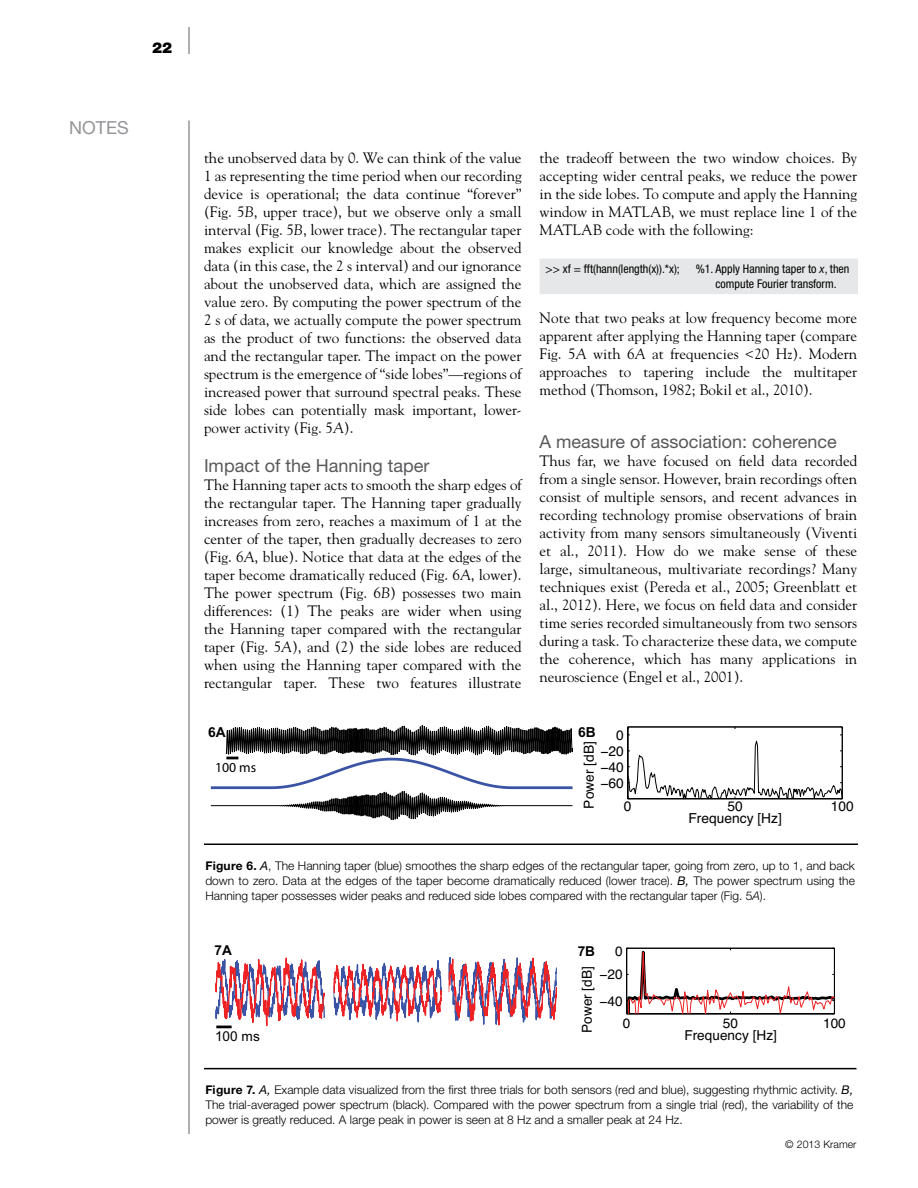
<style>
.page{position:relative;width:918px;height:1188px;background:#fff}
.page>*{position:absolute;margin:0;border:0;box-sizing:border-box;transform-origin:0 0}
.t1{font:18px "Helvetica Neue LT Std";color:#58595b}
.t2{font:18px "Helvetica Neue LT Std";color:#939598}
.t3{font:15px/18px "Goudy";color:#000;text-align:justify}
.t4{font:900 15px "Helvetica Neue LT Std";color:#000}
.t5{font:13.8px "Helvetica";color:#000}
.t6{font:13.8px "Myriad Pro";color:#000}
.t7{font:700 13.8px "Arial";color:#000}
.t8{font:13.65px "Helvetica";color:#000}
.t9{font:13.65px "Arial";color:#000}
.t10{font:700 13.65px "Arial";color:#000}
.t11{font:300 12px/15px "Helvetica Neue LT Std";color:#000;text-align:justify}
.t12{font:condensed 12px/15px "Helvetica Neue LT Std";color:#000;text-align:center}
.t13{font:300 10.5px "Helvetica Neue LT Std";color:#000}
.s1{font-style:italic}
.s2{font-style:italic;font-stretch:normal}
.s3{font-weight:700}
.s4{font-weight:400;font-style:italic}
</style>
<div class="page">
<hr style="left:188px;top:27px;width:2px;height:27px;background:#939598">
<hr style="left:188px;top:121px;width:2px;height:1013px;background:#939598">
<div style="left:540px;top:259px;width:318px;height:35px;background:#e6e7e8"></div>
<hr style="left:842px;top:727px;width:1px;height:72px;background:#000">
<hr style="left:627px;top:727px;width:1px;height:72px;background:#000">
<hr style="left:628px;top:727px;width:214px;height:1px;background:#000">
<svg style="left:628px;top:735px;width:215px;height:64px"></svg>
<svg style="left:210px;top:725px;width:363px;height:96px"></svg>
<hr style="left:204px;top:844px;width:654px;height:1px;background:#000">
<svg style="left:215px;top:957px;width:110px;height:72px"></svg>
<svg style="left:333px;top:960px;width:109px;height:63px"></svg>
<svg style="left:448px;top:957px;width:109px;height:69px"></svg>
<svg style="left:626px;top:948px;width:209px;height:66px"></svg>
<hr style="left:204px;top:1068px;width:652px;height:1px;background:#000">
<p class="t4" style="left:152px;top:39px;width:22px">22</p>
<p class="t2" style="left:69px;top:117px;width:59px">Notes</p>
<p class="t3" style="left:204px;top:149px;width:319px">the unobserved data by 0. We can think of the value 1 as representing the time period when our recording device is operational; the data continue “forever” (Fig. 5<span class="s1">B</span>, upper trace), but we observe only a small interval (Fig. 5<span class="s1">B</span>, lower trace). The rectangular taper makes explicit our knowledge about the observed data (in this case, the 2 s interval) and our ignorance about the unobserved data, which are assigned the value zero. By computing the power spectrum of the 2 s of data, we actually compute the power spectrum as the product of two functions: the observed data and the rectangular taper. The impact on the power spectrum is the emergence of “side lobes”—regions of increased power that surround spectral peaks. These side lobes can potentially mask important, lower&shy;power activity (Fig. 5<span class="s1">A</span>).</p>
<p class="t1" style="left:204px;top:455px;width:227px">Impact of the Hanning taper</p>
<p class="t3" style="left:204px;top:476px;width:319px">The Hanning taper acts to smooth the sharp edges of the rectangular taper. The Hanning taper gradually increases from zero, reaches a maximum of 1 at the center of the taper, then gradually decreases to zero (Fig. 6<span class="s1">A</span>, blue). Notice that data at the edges of the taper become dramatically reduced (Fig. 6<span class="s1">A</span>, lower).<br>The power spectrum (Fig. 6<span class="s1">B</span>) possesses two main differences: (1) The peaks are wider when using the Hanning taper compared with the rectangular taper (Fig. 5<span class="s1">A</span>), and (2) the side lobes are reduced when using the Hanning taper compared with the rectangular taper. These two features illustrate</p>
<p class="t3" style="left:540px;top:149px;width:319px">the tradeoff between the two window choices. By accepting wider central peaks, we reduce the power in the side lobes. To compute and apply the Hanning window in MATLAB, we must replace line 1 of the MATLAB code with the following:</p>
<p class="t12" style="left:546px;top:261px;width:136px">&gt;&gt; xf = fft(hann(length(x)).*x);</p>
<p class="t12" style="left:696px;top:261px;width:155px">%1. Apply Hanning taper to <span class="s2">x</span>, then compute Fourier transform.</p>
<p class="t3" style="left:540px;top:309px;width:319px">Note that two peaks at low frequency become more apparent after applying the Hanning taper (compare Fig. 5<span class="s1">A</span> with 6<span class="s1">A</span> at frequencies &lt;20 Hz). Modern approaches to tapering include the multitaper method (Thomson, 1982; Bokil et al., 2010).</p>
<p class="t1" style="left:540px;top:431px;width:299px">A measure of association: coherence</p>
<p class="t3" style="left:540px;top:452px;width:319px">Thus far, we have focused on field data recorded from a single sensor. However, brain recordings often consist of multiple sensors, and recent advances in recording technology promise observations of brain activity from many sensors simultaneously (Viventi et al., 2011). How do we make sense of these large, simultaneous, multivariate recordings? Many techniques exist (Pereda et al., 2005; Greenblatt et al., 2012). Here, we focus on field data and consider time series recorded simultaneously from two sensors during a task. To characterize these data, we compute the coherence, which has many applications in neuroscience (Engel et al., 2001).</p>
<p class="t7" style="left:208px;top:723px;width:19px">6A</p>
<p class="t7" style="left:578px;top:723px;width:19px">6B</p>
<p class="t6" style="left:215px;top:759px;width:43px">100 ms</p>
<p class="t5" style="left:616px;top:724px;width:9px">0</p>
<p class="t5" style="left:578px;top:809px;width:69px;rotate:-90deg">Power [dB]</p>
<p class="t5" style="left:600px;top:740px;width:25px">−20</p>
<p class="t5" style="left:600px;top:756px;width:25px">−40</p>
<p class="t5" style="left:600px;top:772px;width:25px">−60</p>
<p class="t5" style="left:624px;top:796px;width:9px">0</p>
<p class="t5" style="left:727px;top:796px;width:17px">50</p>
<p class="t5" style="left:831px;top:796px;width:25px">100</p>
<p class="t5" style="left:688px;top:807px;width:95px">Frequency [Hz]</p>
<p class="t11" style="left:205px;top:858px;width:651px"><span class="s3">Figure 6.</span> <span class="s4">A</span>, The Hanning taper (blue) smoothes the sharp edges of the rectangular taper, going from zero, up to 1, and back down to zero. Data at the edges of the taper become dramatically reduced (lower trace). <span class="s4">B,</span> The power spectrum using the Hanning taper possesses wider peaks and reduced side lobes compared with the rectangular taper (Fig. 5<span class="s1">A</span>).</p>
<p class="t10" style="left:215px;top:941px;width:19px">7A</p>
<p class="t9" style="left:215px;top:1027px;width:46px">100 ms</p>
<p class="t10" style="left:578px;top:943px;width:19px">7B</p>
<p class="t8" style="left:615px;top:941px;width:9px">0</p>
<p class="t8" style="left:577px;top:1033px;width:68px;rotate:-90deg">Power [dB]</p>
<p class="t8" style="left:600px;top:964px;width:25px">−20</p>
<p class="t8" style="left:600px;top:990px;width:25px">−40</p>
<p class="t8" style="left:623px;top:1012px;width:9px">0</p>
<p class="t8" style="left:723px;top:1012px;width:17px">50</p>
<p class="t8" style="left:823px;top:1012px;width:24px">100</p>
<p class="t8" style="left:684px;top:1024px;width:94px">Frequency [Hz]</p>
<p class="t11" style="left:205px;top:1082px;width:650px"><span class="s3">Figure 7.</span> <span class="s4">A,</span> Example data visualized from the first three trials for both sensors (red and blue), suggesting rhythmic activity. <span class="s4">B, </span>The trial-averaged power spectrum (black). Compared with the power spectrum from a single trial (red), the variability of the power is greatly reduced. A large peak in power is seen at 8 Hz and a smaller peak at 24 Hz.</p>
<p class="t13" style="left:785px;top:1138px;width:73px">© 2013 Kramer</p>
</div>
